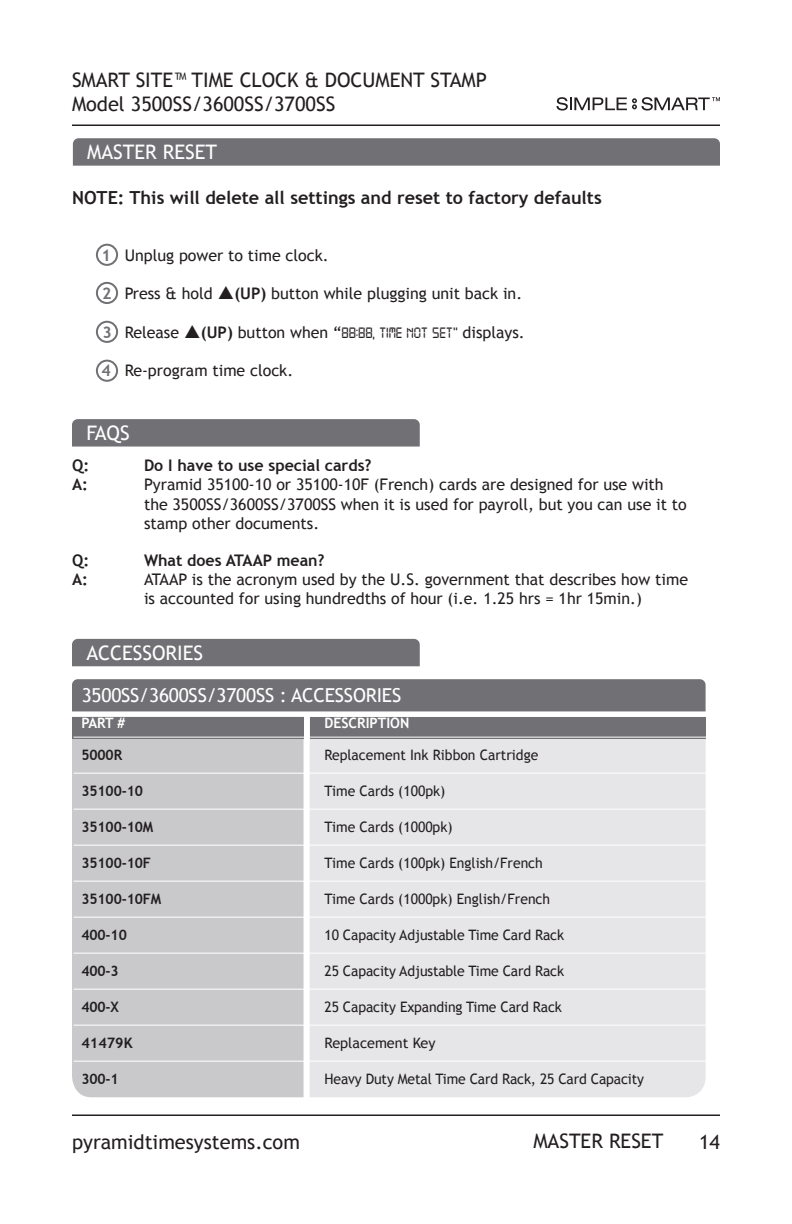
<style>
.page{position:relative;width:792px;height:1224px;background:#fff}
.page>*{position:absolute;margin:0;border:0;box-sizing:border-box;transform-origin:0 0}
.t1{font:20px/24px "Trebuchet MS";color:#231f20}
.t2{font:20px "Trebuchet MS";color:#fff}
.t3{font:19.2px "Trebuchet MS";letter-spacing:-.01em;color:#fff}
.t4{font:700 18px "Trebuchet MS";color:#231f20}
.t5{font:16px/19.2px "Trebuchet MS";color:#231f20}
.t6{font:700 16px "Trebuchet MS";color:#231f20}
.t7{font:700 16px "Trebuchet MS";color:#717074}
.t8{font:14.4px "Trebuchet MS";letter-spacing:-.01em;color:#231f20}
.t9{font:700 14.4px "Trebuchet MS";letter-spacing:-.01em;color:#231f20}
.t10{font:700 14.4px "Trebuchet MS";color:#fff}
.s1{font-weight:700}
.s2{font-family:"Digital 7"}
</style>
<div class="page">
<hr style="left:72px;top:124px;width:648px;height:2px;background:#231f20">
<hr style="left:72px;top:1114px;width:648px;height:2px;background:#231f20">
<svg style="left:557px;top:97px;width:163px;height:14px"></svg>
<svg style="left:73px;top:138px;width:647px;height:28px"></svg>
<div style="left:96px;top:244px;width:22px;height:22px;border:2px solid #717074;border-radius:50%"></div>
<div style="left:96px;top:282px;width:22px;height:22px;border:2px solid #717074;border-radius:50%"></div>
<div style="left:96px;top:321px;width:22px;height:22px;border:2px solid #717074;border-radius:50%"></div>
<div style="left:96px;top:360px;width:22px;height:22px;border:2px solid #717074;border-radius:50%"></div>
<svg style="left:72px;top:419px;width:348px;height:28px"></svg>
<div style="left:72px;top:639px;width:348px;height:27px;background:#717074"></div>
<div style="left:72px;top:679px;width:634px;height:32px;background:#717074"></div>
<div style="left:72px;top:739px;width:232px;height:358px;background:#c9c9cb"></div>
<div style="left:310px;top:739px;width:396px;height:358px;background:#e6e6e8"></div>
<div style="left:72px;top:717px;width:232px;height:22px;background:#717074"></div>
<div style="left:310px;top:717px;width:396px;height:22px;background:#717074"></div>
<hr style="left:73px;top:737px;width:238px;height:1px;background:#fff">
<hr style="left:73px;top:773px;width:238px;height:1px;background:#fff">
<hr style="left:73px;top:809px;width:238px;height:1px;background:#fff">
<hr style="left:73px;top:845px;width:238px;height:1px;background:#fff">
<hr style="left:73px;top:881px;width:238px;height:1px;background:#fff">
<hr style="left:73px;top:917px;width:238px;height:1px;background:#fff">
<hr style="left:73px;top:953px;width:238px;height:1px;background:#fff">
<hr style="left:73px;top:989px;width:238px;height:1px;background:#fff">
<hr style="left:73px;top:1025px;width:238px;height:1px;background:#fff">
<hr style="left:73px;top:1061px;width:238px;height:1px;background:#fff">
<hr style="left:311px;top:737px;width:406px;height:1px;background:#fff">
<hr style="left:311px;top:773px;width:406px;height:1px;background:#fff">
<hr style="left:311px;top:809px;width:406px;height:1px;background:#fff">
<hr style="left:311px;top:845px;width:406px;height:1px;background:#fff">
<hr style="left:311px;top:881px;width:406px;height:1px;background:#fff">
<hr style="left:311px;top:917px;width:406px;height:1px;background:#fff">
<hr style="left:311px;top:953px;width:406px;height:1px;background:#fff">
<hr style="left:311px;top:989px;width:406px;height:1px;background:#fff">
<hr style="left:311px;top:1025px;width:406px;height:1px;background:#fff">
<hr style="left:311px;top:1061px;width:406px;height:1px;background:#fff">
<p class="t1" style="left:72px;top:68px;width:416px">SMART SITE™ TIME CLOCK &amp; DOCUMENT STAMP<br>Model 3500SS/3600SS/3700SS</p>
<p class="t2" style="left:87px;top:140px;width:131px">MASTER RESET</p>
<p class="t4" style="left:72px;top:186px;width:531px">NOTE: This will delete all settings and reset to factory defaults</p>
<p class="t7" style="left:102px;top:245px;width:11px">1</p>
<p class="t7" style="left:102px;top:283px;width:11px">2</p>
<p class="t7" style="left:103px;top:322px;width:11px">3</p>
<p class="t7" style="left:102px;top:360px;width:11px">4</p>
<p class="t5" style="left:125px;top:246px;width:202px">Unplug power to time clock.</p>
<p class="t5" style="left:125px;top:284px;width:89px">Press &amp; hold</p>
<p class="t5" style="left:234px;top:284px;width:286px"><span class="s1">(UP)</span> button while plugging unit back in.</p>
<p class="t5" style="left:125px;top:323px;width:56px">Release</p>
<p class="t5" style="left:201px;top:323px;width:322px"><span class="s1">(UP)</span> button when “<span class="s2">88:88, TIME NOT SET”</span> displays.</p>
<p class="t5" style="left:125px;top:361px;width:166px">Re-program time clock.</p>
<p class="t2" style="left:86px;top:421px;width:45px">FAQS</p>
<p class="t6" style="left:72px;top:456px;width:19px">Q:</p>
<p class="t6" style="left:144px;top:456px;width:229px">Do I have to use special cards?</p>
<p class="t6" style="left:72px;top:475px;width:17px">A:</p>
<p class="t5" style="left:144px;top:475px;width:544px">Pyramid 35100-10 or 35100-10F (French) cards are designed for use with the 3500SS/3600SS/3700SS when it is used for payroll, but you can use it to stamp other documents.</p>
<p class="t6" style="left:72px;top:550px;width:19px">Q:</p>
<p class="t6" style="left:144px;top:550px;width:182px">What does ATAAP mean?</p>
<p class="t6" style="left:72px;top:570px;width:17px">A:</p>
<p class="t5" style="left:144px;top:570px;width:546px">ATAAP is the acronym used by the U. S. government that describes how time is accounted for using hundredths of hour (i. e. 1. 25 hrs = 1hr 15min. )</p>
<p class="t2" style="left:86px;top:641px;width:118px">ACCESSORIES</p>
<p class="t3" style="left:82px;top:684px;width:321px">3500SS/3600SS/3700SS : ACCESSORIES</p>
<p class="t10" style="left:82px;top:714px;width:45px">PART #</p>
<p class="t10" style="left:325px;top:714px;width:86px">DESCRIPTION</p>
<p class="t9" style="left:82px;top:746px;width:42px">5000R</p>
<p class="t8" style="left:325px;top:747px;width:215px">Replacement Ink Ribbon Cartridge</p>
<p class="t9" style="left:82px;top:782px;width:63px">35100-10</p>
<p class="t8" style="left:325px;top:783px;width:122px">Time Cards (100pk)</p>
<p class="t9" style="left:82px;top:818px;width:73px">35100-10M</p>
<p class="t8" style="left:325px;top:819px;width:130px">Time Cards (1000pk)</p>
<p class="t9" style="left:82px;top:854px;width:71px">35100-10F</p>
<p class="t8" style="left:325px;top:855px;width:220px">Time Cards (100pk) English/French</p>
<p class="t9" style="left:82px;top:890px;width:81px">35100-10FM</p>
<p class="t8" style="left:325px;top:891px;width:227px">Time Cards (1000pk) English/French</p>
<p class="t9" style="left:82px;top:926px;width:47px">400-10</p>
<p class="t8" style="left:325px;top:927px;width:241px">10 Capacity Adjustable Time Card Rack</p>
<p class="t9" style="left:82px;top:962px;width:39px">400-3</p>
<p class="t8" style="left:325px;top:963px;width:241px">25 Capacity Adjustable Time Card Rack</p>
<p class="t9" style="left:82px;top:998px;width:39px">400-X</p>
<p class="t8" style="left:325px;top:999px;width:239px">25 Capacity Expanding Time Card Rack</p>
<p class="t9" style="left:82px;top:1034px;width:53px">41479K</p>
<p class="t8" style="left:325px;top:1035px;width:112px">Replacement Key</p>
<p class="t9" style="left:82px;top:1070px;width:39px">300-1</p>
<p class="t8" style="left:325px;top:1071px;width:321px">Heavy Duty Metal Time Card Rack, 25 Card Capacity</p>
<p class="t1" style="left:533px;top:1129px;width:131px">MASTER RESET</p>
<p class="t1" style="left:72px;top:1130px;width:229px">pyramidtimesystems.com</p>
<p class="t1" style="left:699px;top:1130px;width:22px">14</p>
</div>
